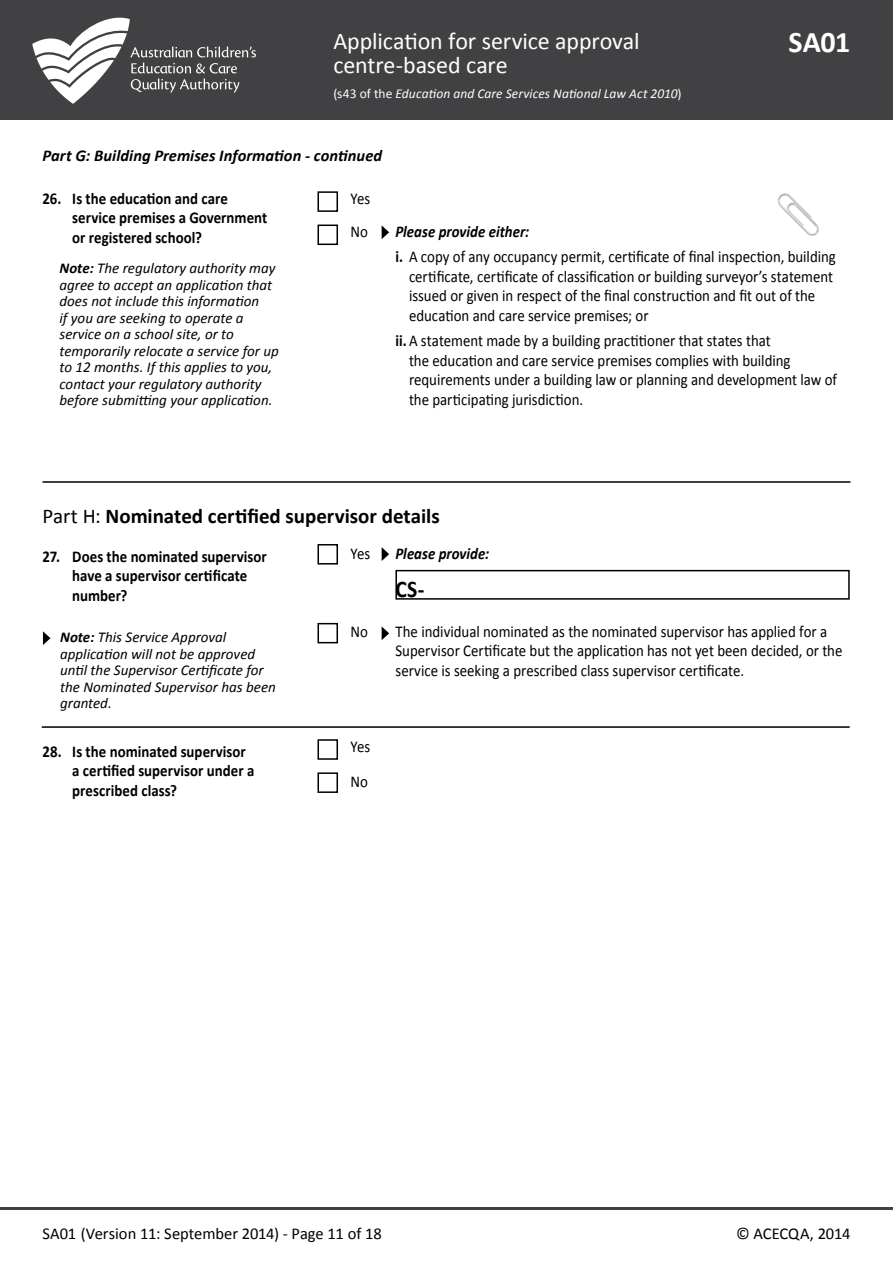
<style>
.page{position:relative;width:893px;height:1263px;background:#fff}
.page>*{position:absolute;margin:0;border:0;box-sizing:border-box;transform-origin:0 0}
.t1{font:700 30px "Calibri";color:#fff}
.t2{font:24px/23.7px "Calibri";letter-spacing:-.005em;color:#fff}
.t3{font:700 24px "Calibri";color:#000;scale:.9 1}
.t4{font:700 21px "Calibri";color:#000}
.t5{font:16.5px/19.5px "Calibri";color:#000;scale:.9 1}
.t6{font:700 16.5px/19.5px "Calibri";letter-spacing:.005em;color:#000;scale:.9 1}
.t7{font:16.5px "Calibri";color:#000}
.t8{font:italic 700 16.5px "Calibri";color:#000}
.t9{font:italic 700 16.5px "Calibri";color:#000;scale:.9 1}
.t10{font:italic 15px/16.5px "Calibri";color:#000}
.t11{font:italic 13.5px "Calibri";letter-spacing:.005em;color:#fff}
.s1{font-style:normal}
.s2{font-weight:700}
.s3{font-weight:700;font-style:italic}
.s4{font-weight:400}
</style>
<div class="page">
<hr style="left:0;top:1207px;width:893px;height:2px;background:#414042">
<div style="left:0;top:0;width:893px;height:119px;background:#414042"></div>
<svg style="left:32px;top:17px;width:224px;height:87px"></svg>
<svg style="left:382px;top:225px;width:7px;height:14px"></svg>
<div style="left:317px;top:191px;width:21px;height:21px;border:2px solid #000"></div>
<div style="left:317px;top:225px;width:21px;height:20px;border:2px solid #000"></div>
<hr style="left:43px;top:481px;width:807px;height:2px;background:#000">
<svg style="left:382px;top:547px;width:7px;height:14px"></svg>
<svg style="left:382px;top:627px;width:7px;height:13px"></svg>
<div style="left:317px;top:544px;width:21px;height:20px;border:2px solid #000"></div>
<div style="left:317px;top:739px;width:21px;height:21px;border:2px solid #000"></div>
<div style="left:317px;top:623px;width:21px;height:20px;border:2px solid #000"></div>
<div style="left:317px;top:772px;width:21px;height:21px;border:2px solid #000"></div>
<hr style="left:42px;top:726px;width:808px;height:2px;background:#000">
<div style="left:395px;top:570px;width:455px;height:30px;border:2px solid #000"></div>
<svg style="left:43px;top:631px;width:7px;height:14px"></svg>
<img style="left:777px;top:193px;width:42px;height:43px">
<h2 class="t2" style="left:333px;top:29px;width:308px">Application for service approval centre-based care</h2>
<p class="t11" style="left:333px;top:84px;width:350px"><span class="s1">(s43 of the</span> Education and Care Services National Law Act 2010<span class="s1">)</span></p>
<p class="t8" style="left:43px;top:145px;width:341px">Part G: Building Premises Information - continued</p>
<h1 class="t1" style="left:788px;top:23px;width:63px">SA01</h1>
<p class="t6" style="left:72px;top:188px;width:218px;text-indent:-30px">26. Is the education and care service premises a Government or registered school?</p>
<p class="t5" style="left:350px;top:183px;width:23px;line-height:32.7px">Yes<br>No</p>
<p class="t10" style="left:60px;top:259px;width:221px"><span class="s2">Note:</span> The regulatory authority may agree to accept an application that does not include this information<br>if you are seeking to operate a service on a school site, or to temporarily relocate a service for up to 12 months. If this applies to you, contact your regulatory authority before submitting your application.</p>
<p class="t5" style="left:395px;top:219px;width:491px;line-height:25.2px"><span class="s3">Please provide either:<br></span><span class="s2">i.</span> A copy of any occupancy permit, certificate of final inspection, building</p>
<p class="t5" style="left:409px;top:267px;width:473px">certificate, certificate of classification or building surveyor’s statement issued or given in respect of the final construction and fit out of the education and care service premises; or</p>
<p class="t5" style="left:409px;top:331px;width:477px;text-indent:-13px"><span class="s2">ii.</span> A statement made by a building practitioner that states that<br>the education and care service premises complies with building requirements under a building law or planning and development law of the participating jurisdiction.</p>
<p class="t4" style="left:43px;top:502px;width:399px"><span class="s4">Part H:</span> Nominated certified supervisor details</p>
<p class="t6" style="left:72px;top:546px;width:218px;text-indent:-30px">27. Does the nominated supervisor have a supervisor certificate number?</p>
<p class="t10" style="left:60px;top:628px;width:217px"><span class="s2">Note:</span> This Service Approval application will not be approved until the Supervisor Certificate for the Nominated Supervisor has been granted.</p>
<p class="t6" style="left:72px;top:742px;width:204px;text-indent:-30px">28. Is the nominated supervisor a certified supervisor under a prescribed class?</p>
<p class="t5" style="left:350px;top:544px;width:23px">Yes</p>
<p class="t9" style="left:395px;top:543px;width:106px">Please provide:</p>
<h2 class="t3" style="left:395px;top:573px;width:34px">CS-</h2>
<p class="t5" style="left:350px;top:622px;width:21px">No</p>
<p class="t5" style="left:395px;top:622px;width:498px">The individual nominated as the nominated supervisor has applied for a<br>Supervisor Certificate but the application has not yet been decided, or the service is seeking a prescribed class supervisor certificate.</p>
<p class="t5" style="left:350px;top:730px;width:23px;line-height:34.2px">Yes<br>No</p>
<p class="t7" style="left:43px;top:1223px;width:341px">SA01 (Version 11: September 2014) - Page 11 of 18</p>
<p class="t7" style="left:736px;top:1223px;width:116px">© ACECQA, 2014</p>
</div>
